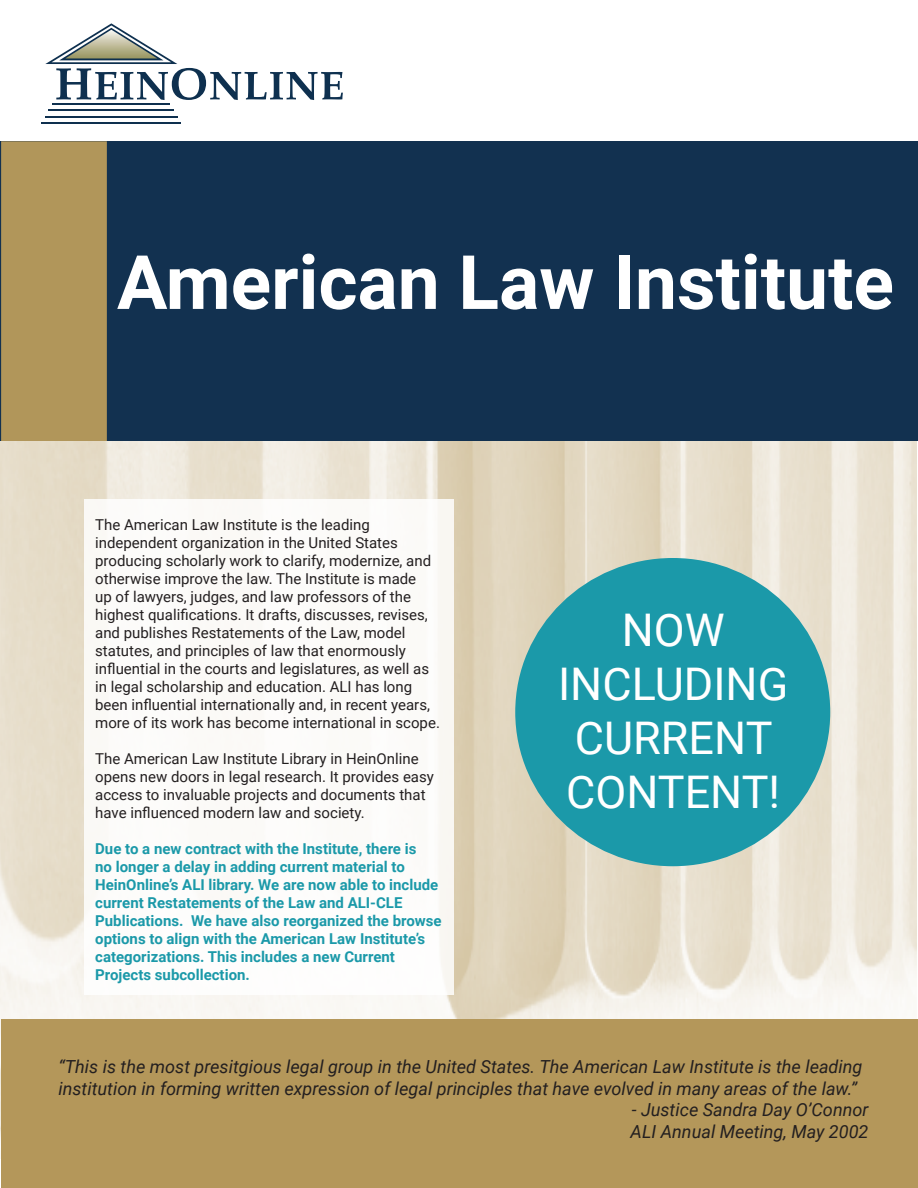
<style>
.page{position:relative;width:918px;height:1188px;background:#fff}
.page>*{position:absolute;margin:0;border:0;box-sizing:border-box;transform-origin:0 0}
.t1{font:700 75px "Roboto";color:#fff}
.t2{font:45px "Roboto";color:#fff}
.t3{font:italic 18px/21.6px "Roboto";color:#231f20}
.t4{font:15px/18px "Roboto";color:#231f20}
.t5{font:700 15px/18px "Roboto";color:#1b99a9}
</style>
<div class="page">
<img style="left:0;top:441px;width:917px;height:718px">
<div style="left:1px;top:1019px;width:917px;height:169px;background:#b4975a"></div>
<div style="left:515px;top:558px;width:315px;height:308px;background:#1b99a9;border-radius:50%"></div>
<hr style="left:52px;top:104px;width:118px;height:1px;background:#0e304f">
<hr style="left:49px;top:110px;width:125px;height:1px;background:#0e304f">
<hr style="left:45px;top:116px;width:133px;height:1px;background:#0e304f">
<hr style="left:41px;top:122px;width:140px;height:1px;background:#0e304f">
<svg style="left:45px;top:23px;width:298px;height:77px"></svg>
<div style="left:0;top:141px;width:918px;height:300px;background:#123150"></div>
<div style="left:6px;top:146px;width:96px;height:290px;background:#b1965a"></div>
<div style="left:1px;top:141px;width:106px;height:300px;border:9px solid #b1965a"></div>
<div style="left:84px;top:500px;width:370px;height:495px;background:#fff"></div>
<p class="t1" style="left:117px;top:230px;width:779px">American Law Institute</p>
<p class="t4" style="left:95px;top:515px;width:346px">The American Law Institute is the leading independent organization in the United States producing scholarly work to clarify, modernize, and otherwise improve the law. The Institute is made<br>up of lawyers, judges, and law professors of the highest qualifications. It drafts, discusses, revises, and publishes Restatements of the Law, model statutes, and principles of law that enormously influential in the courts and legislatures, as well as in legal scholarship and education. ALI has long been influential internationally and, in recent years, more of its work has become international in scope.</p>
<p class="t4" style="left:95px;top:749px;width:340px">The American Law Institute Library in HeinOnline opens new doors in legal research. It provides easy access to invaluable projects and documents that have influenced modern law and society.</p>
<p class="t5" style="left:95px;top:839px;width:348px">Due to a new contract with the Institute, there is<br>no longer a delay in adding current material to HeinOnline’s ALI library. We are now able to include current Restatements of the Law and ALI-CLE Publications. We have also reorganized the browse options to align with the American Law Institute’s categorizations. This includes a new Current Projects subcollection.</p>
<p class="t2" style="left:622px;top:598px;width:104px">NOW</p>
<p class="t2" style="left:558px;top:652px;width:232px">INCLUDING</p>
<p class="t2" style="left:575px;top:706px;width:199px">CURRENT</p>
<p class="t2" style="left:566px;top:760px;width:215px">CONTENT!</p>
<p class="t3" style="left:58px;top:1055px;width:806px">“This is the most presitgious legal group in the United States. The American Law Institute is the leading institution in forming written expression of legal principles that have evolved in many areas of the law.”</p>
<p class="t3" style="left:632px;top:1099px;width:238px">- Justice Sandra Day O’Connor</p>
<p class="t3" style="left:631px;top:1120px;width:239px">ALI Annual Meeting, May 2002</p>
</div>
